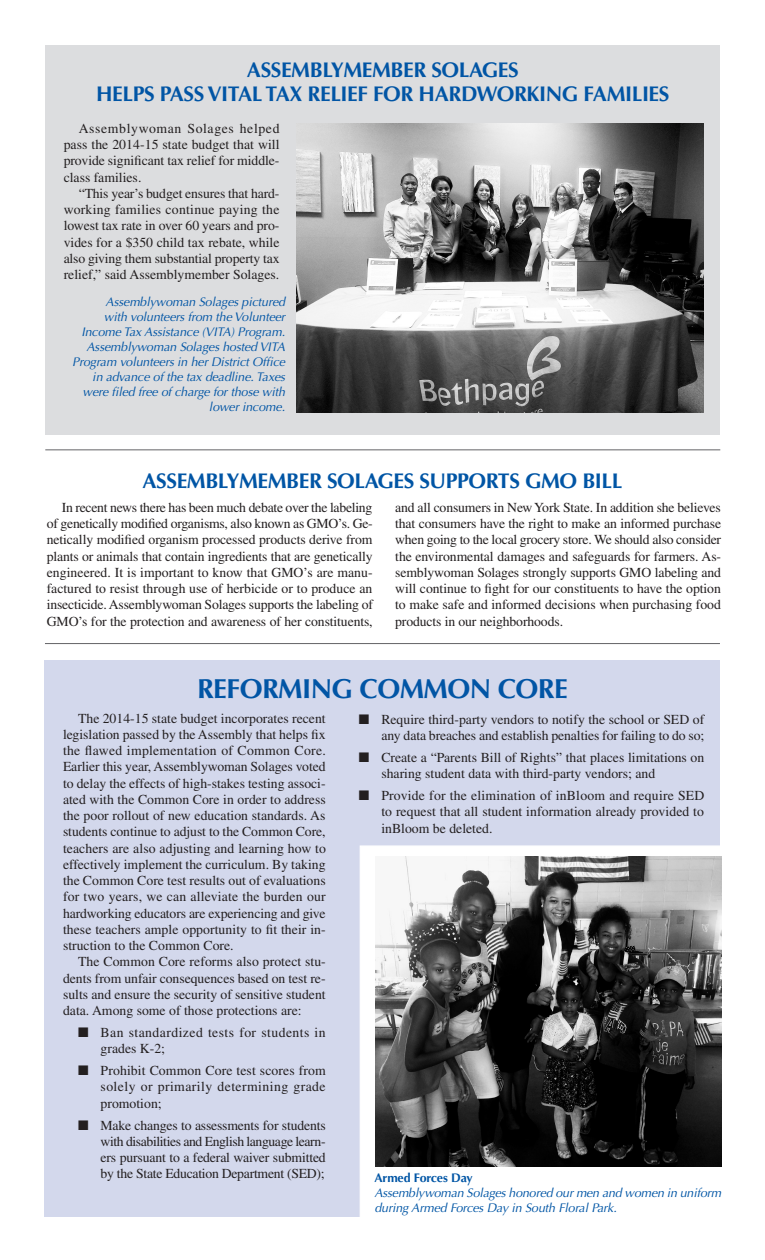
<style>
.page{position:relative;width:765px;height:1260px;background:#fff}
.page>*{position:absolute;margin:0;border:0;box-sizing:border-box;transform-origin:0 0}
.Head{font:700 27.5px "Optima";letter-spacing:-.02em;color:#0155a5}
.Head-2{font:700 21.25px/23.8px "Optima";letter-spacing:-.02em;color:#0155a5;text-align:center}
.Body_text{font:13.75px/16.2px "Times";color:#231f20;text-align:justify}
.Body_text-2{font:13.75px/16.2px "Times";letter-spacing:.03em;color:#231f20}
.AA_caption{font:italic 12.5px/15px "Optima";letter-spacing:-.01em;color:#0155a5;text-align:right}
.AA_caption-2{font:700 12.5px "Optima";letter-spacing:-.01em;color:#0155a5}
</style>
<div class="page">
<div style="left:45px;top:661px;width:675px;height:556px;background:#d3d8ec"></div>
<div style="left:46px;top:45px;width:674px;height:390px;background:#dcdddf"></div>
<div style="left:360px;top:845px;width:373px;height:381px;background:#fff;border:1px solid #fff"></div>
<hr style="left:45px;top:643px;width:675px;height:1px;background:#636366">
<hr style="left:45px;top:450px;width:675px;height:1px;background:#636366">
<img style="left:296px;top:123px;width:407px;height:289px">
<img style="left:376px;top:857px;width:345px;height:309px">
<p class="Head-2" style="left:96px;top:59px;width:575px">ASSEMBLYMEMBER SOLAGES<br>HELPS PASS VITAL TAX RELIEF FOR HARDWORKING FAMILIES</p>
<p class="Body_text" style="left:64px;top:120px;width:217px;text-indent:15px">Assemblywoman Solages helped pass the 2014-15 state budget that will provide significant tax relief for middle&shy;class families.</p>
<p class="Body_text" style="left:64px;top:185px;width:217px;text-indent:15px">“This year’s budget ensures that hard&shy;working families continue paying the lowest tax rate in over 60 years and pro&shy;vides for a $350 child tax rebate, while also giving them substantial property tax relief,” said Assemblymember Solages.</p>
<p class="AA_caption" style="left:72px;top:294px;width:214px">Assemblywoman Solages pictured<br>with volunteers from the Volunteer Income Tax Assistance (VITA) Program.<br>Assemblywoman Solages hosted VITA Program volunteers in her District Office in advance of the tax deadline. Taxes were filed free of charge for those with lower income.</p>
<p class="Head-2" style="left:143px;top:469px;width:481px">ASSEMBLYMEMBER SOLAGES SUPPORTS GMO BILL</p>
<p class="Body_text" style="left:47px;top:499px;width:328px;text-indent:15px">In recent news there has been much debate over the labeling of genetically modified organisms, also known as GMO’s. Ge&shy;netically modified organism processed products derive from plants or animals that contain ingredients that are genetically engineered. It is important to know that GMO’s are manu&shy;factured to resist through use of herbicide or to produce an insecticide. Assemblywoman Solages supports the labeling of GMO’s for the protection and awareness of her constituents,</p>
<p class="Body_text" style="left:395px;top:499px;width:327px">and all consumers in New York State. In addition she believes that consumers have the right to make an informed purchase when going to the local grocery store. We should also consider the environmental damages and safeguards for farmers. As&shy;semblywoman Solages strongly supports GMO labeling and will continue to fight for our constituents to have the option to make safe and informed decisions when purchasing food products in our neighborhoods.</p>
<p class="Head" style="left:197px;top:672px;width:372px">REFORMING COMMON CORE</p>
<p class="Body_text" style="left:63px;top:710px;width:264px;text-indent:15px">The 2014-15 state budget incorporates recent legislation passed by the Assembly that helps fix the flawed implementation of Common Core.<br>Earlier this year, Assemblywoman Solages voted to delay the effects of high-stakes testing associ&shy;ated with the Common Core in order to address the poor rollout of new education standards. As students continue to adjust to the Common Core, teachers are also adjusting and learning how to effectively implement the curriculum. By taking the Common Core test results out of evaluations for two years, we can alleviate the burden our hardworking educators are experiencing and give these teachers ample opportunity to fit their in&shy;struction to the Common Core.</p>
<p class="Body_text" style="left:63px;top:954px;width:264px;text-indent:15px">The Common Core reforms also protect stu&shy;dents from unfair consequences based on test re&shy;sults and ensure the security of sensitive student data. Among some of those protections are:</p>
<p class="Body_text-2" style="left:101px;top:1024px;width:227px;text-indent:-22px">■ Ban standardized tests for students in grades K-2;</p>
<p class="Body_text" style="left:101px;top:1062px;width:227px;text-indent:-22px">■ Prohibit Common Core test scores from solely or primarily determining grade promotion;</p>
<p class="Body_text" style="left:101px;top:1117px;width:227px;text-indent:-22px">■ Make changes to assessments for students with disabilities and English language learn&shy;ers pursuant to a federal waiver submitted by the State Education Department (SED);</p>
<p class="Body_text" style="left:359px;top:711px;width:347px;text-align:right">■ Require third-party vendors to notify the school or SED of any data breaches and establish penalties for failing to do so;</p>
<p class="Body_text" style="left:381px;top:749px;width:324px;text-indent:-22px">■ Create a “Parents Bill of Rights” that places limitations on sharing student data with third-party vendors; and</p>
<p class="Body_text" style="left:381px;top:787px;width:325px;text-indent:-22px">■ Provide for the elimination of inBloom and require SED to request that all student information already provided to inBloom be deleted.</p>
<p class="AA_caption-2" style="left:374px;top:1171px;width:100px">Armed Forces Day</p>
<p class="AA_caption" style="left:374px;top:1186px;width:348px;text-align:left">Assemblywoman Solages honored our men and women in uniform during Armed Forces Day in South Floral Park.</p>
</div>
